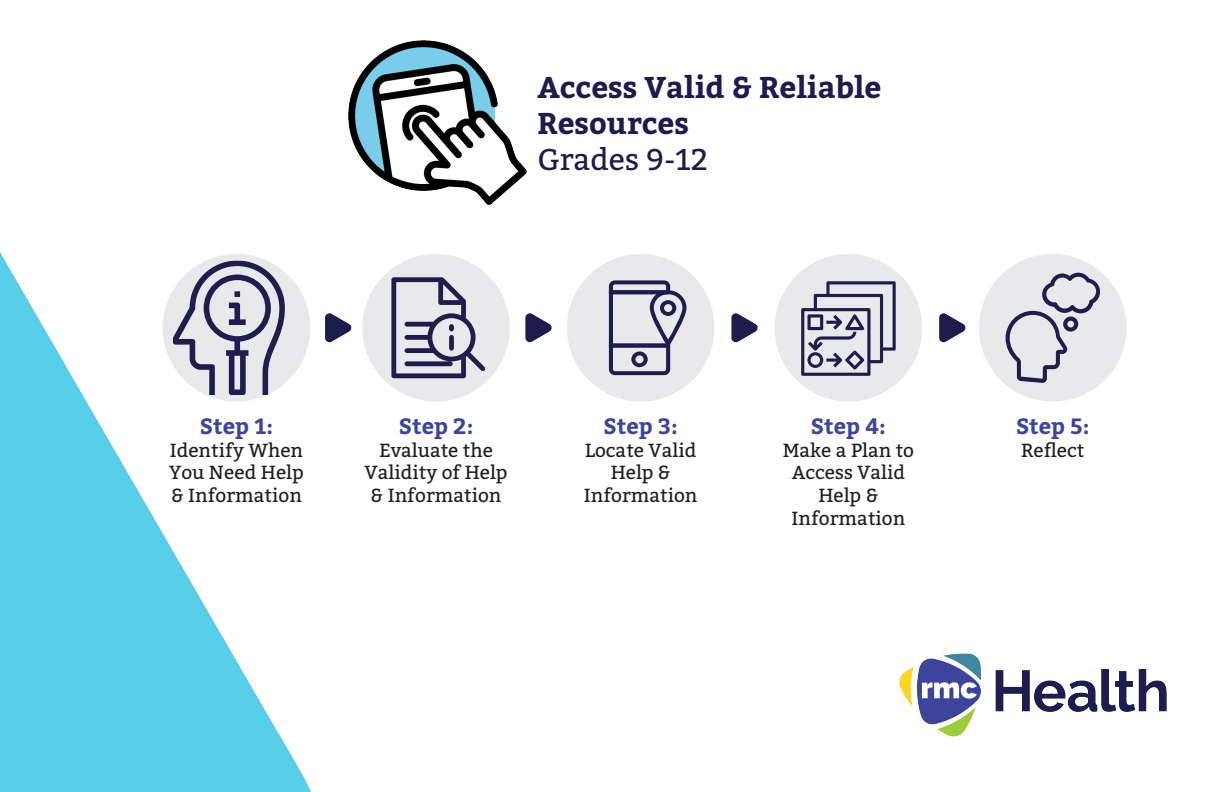
<style>
.page{position:relative;width:1224px;height:792px;background:#fff}
.page>*{position:absolute;margin:0;border:0;box-sizing:border-box;transform-origin:0 0}
.t1{font:700 30px "Bitter";color:#1c1c4d}
.t2{font:30px "Bitter";color:#1c1c4d}
.t3{font:700 22px "Bitter";color:#3c469b}
.t4{font:19px/22.8px "Bitter";color:#231f20;text-align:center}
</style>
<div class="page">
<img style="left:370px;top:41px;width:156px;height:164px">
<img style="left:0;top:63px;width:370px;height:729px">
<div style="left:163px;top:254px;width:147px;height:148px;background:#e9e9eb;border-radius:50%"></div>
<svg style="left:173px;top:261px;width:112px;height:134px"></svg>
<div style="left:567px;top:254px;width:148px;height:148px;background:#e9e9eb;border-radius:50%"></div>
<svg style="left:609px;top:280px;width:78px;height:95px"></svg>
<div style="left:362px;top:254px;width:148px;height:148px;background:#e9e9eb;border-radius:50%"></div>
<svg style="left:391px;top:277px;width:94px;height:101px"></svg>
<svg style="left:325px;top:312px;width:27px;height:31px"></svg>
<svg style="left:525px;top:313px;width:27px;height:30px"></svg>
<img style="left:899px;top:653px;width:268px;height:84px">
<div style="left:775px;top:254px;width:147px;height:148px;background:#e9e9eb;border-radius:50%"></div>
<svg style="left:801px;top:281px;width:95px;height:95px"></svg>
<svg style="left:731px;top:313px;width:27px;height:30px"></svg>
<div style="left:979px;top:254px;width:148px;height:148px;background:#e9e9eb;border-radius:50%"></div>
<svg style="left:1006px;top:273px;width:94px;height:110px"></svg>
<svg style="left:939px;top:313px;width:27px;height:30px"></svg>
<p class="t1" style="left:537px;top:64px;width:346px">Access Valid &amp; Reliable</p>
<p class="t1" style="left:537px;top:100px;width:153px">Resources</p>
<p class="t2" style="left:537px;top:138px;width:172px">Grades 9-12</p>
<p class="t3" style="left:200px;top:409px;width:75px">Step 1:</p>
<p class="t4" style="left:169px;top:438px;width:136px;text-align:justify">Identify When You Need Help &amp; Information</p>
<p class="t3" style="left:399px;top:409px;width:76px">Step 2:</p>
<p class="t4" style="left:379px;top:438px;width:115px">Evaluate the</p>
<p class="t4" style="left:365px;top:461px;width:145px">Validity of Help &amp; Information</p>
<p class="t3" style="left:604px;top:409px;width:76px">Step 3:</p>
<p class="t4" style="left:585px;top:438px;width:113px">Locate Valid<br>Help &amp;</p>
<p class="t4" style="left:584px;top:484px;width:115px">Information</p>
<p class="t3" style="left:811px;top:409px;width:77px">Step 4:</p>
<p class="t4" style="left:783px;top:438px;width:133px">Make a Plan to<br>Access Valid<br>Help &amp;</p>
<p class="t4" style="left:792px;top:506px;width:115px">Information</p>
<p class="t3" style="left:1016px;top:409px;width:75px">Step 5:</p>
<p class="t4" style="left:1021px;top:438px;width:65px">Reflect</p>
</div>
